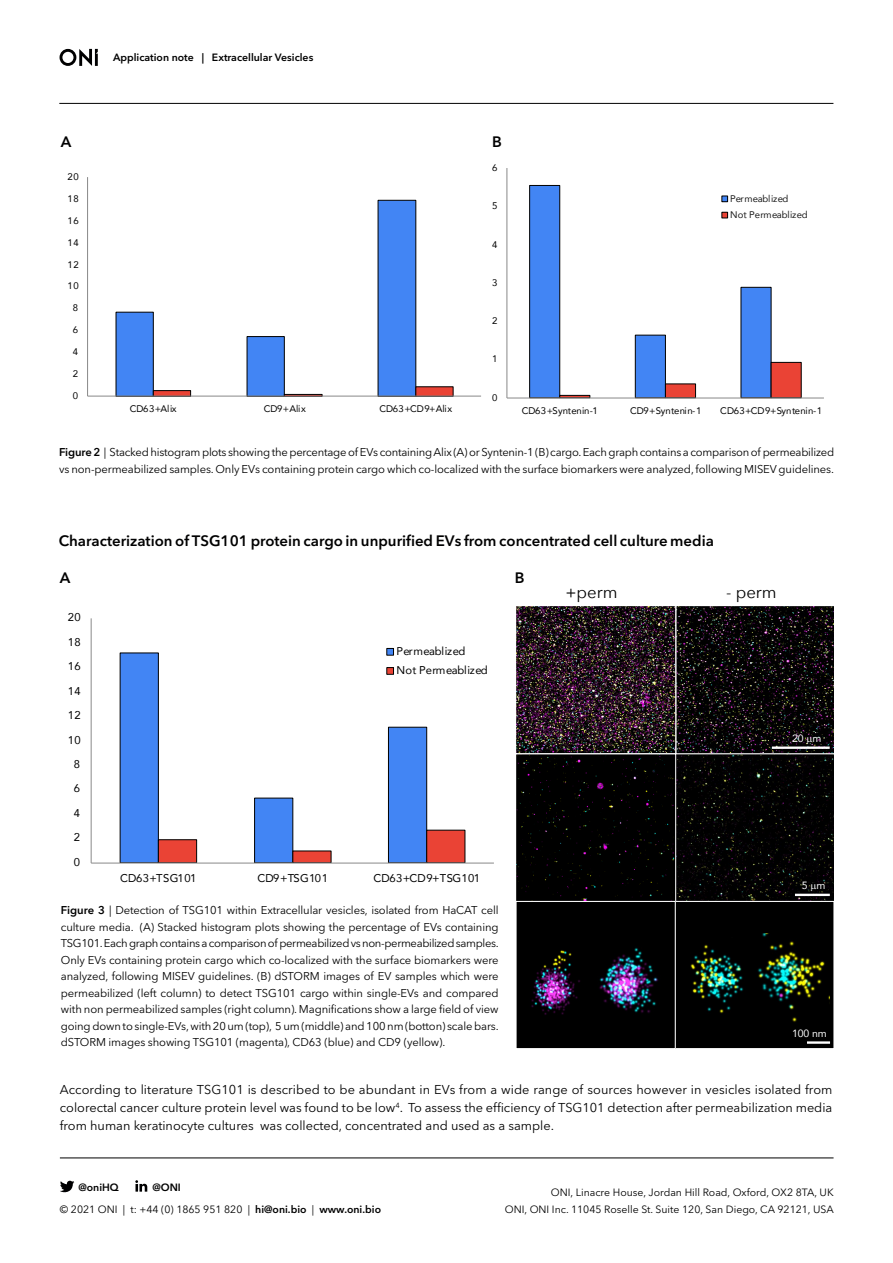
<style>
.page{position:relative;width:893px;height:1263px;background:#fff}
.page>*{position:absolute;margin:0;border:0;box-sizing:border-box;transform-origin:0 0}
.t1{font:16.8px "Avenir Next";color:#000}
.body{font:600 15px "Avenir Next LT Pro";color:#000001}
.body-2{font:12.75px/18px "Avenir Next LT Pro";color:#000001;text-align:justify}
.t2{font:11.25px/16.5px "Avenir Next LT Pro";letter-spacing:-.01em;color:#000001}
.t3{font:11.25px/19.2px "Avenir";letter-spacing:.005em;color:#000}
.t4{font:10.5px/21.8px "Avenir Next LT Pro";color:#000001}
.t5{font:600 10.5px "Avenir Next LT Pro";color:#000001}
.t6{font:10.5px "Avenir";letter-spacing:-.005em;color:#fff}
.t7{font:9.6px "Avenir";letter-spacing:-.005em;color:#000}
.t8{font:9.6px/16.2px "Avenir";color:#1a1a1a}
.s1{font-weight:600}
</style>
<div class="page">
<hr style="left:59px;top:103px;width:774px;height:1px;background:#000001">
<hr style="left:60px;top:1157px;width:773px;height:1px;background:#000001">
<svg style="left:60px;top:1181px;width:14px;height:12px"></svg>
<svg style="left:135px;top:1180px;width:12px;height:11px"></svg>
<svg style="left:60px;top:49px;width:38px;height:17px"></svg>
<svg style="left:529px;top:185px;width:243px;height:213px"></svg>
<svg style="left:559px;top:362px;width:243px;height:36px"></svg>
<hr style="left:507px;top:168px;width:1px;height:230px;background:#898989">
<hr style="left:507px;top:398px;width:317px;height:1px;background:#898989">
<div style="left:721px;top:196px;width:7px;height:6px;border:1px solid #000"></div>
<div style="left:721px;top:212px;width:7px;height:6px;border:1px solid #000"></div>
<svg style="left:115px;top:200px;width:302px;height:196px"></svg>
<svg style="left:153px;top:386px;width:301px;height:10px"></svg>
<hr style="left:87px;top:177px;width:1px;height:219px;background:#898989">
<hr style="left:88px;top:396px;width:393px;height:1px;background:#898989">
<svg style="left:119px;top:652px;width:309px;height:211px"></svg>
<svg style="left:158px;top:829px;width:308px;height:34px"></svg>
<hr style="left:91px;top:618px;width:1px;height:245px;background:#898989">
<hr style="left:91px;top:863px;width:403px;height:1px;background:#898989">
<div style="left:387px;top:648px;width:6px;height:7px;background:#4285f4"></div>
<div style="left:386px;top:648px;width:8px;height:8px;border:1px solid #000"></div>
<div style="left:387px;top:667px;width:6px;height:7px;background:#ea4335"></div>
<div style="left:386px;top:667px;width:8px;height:8px;border:1px solid #000"></div>
<img style="left:517px;top:607px;width:157px;height:293px">
<div style="left:515px;top:753px;width:161px;height:149px;border:1px solid #fff"></div>
<div style="left:515px;top:605px;width:161px;height:149px;border:1px solid #fff"></div>
<div style="left:516px;top:901px;width:159px;height:147px;background:#000"></div>
<div style="left:516px;top:901px;width:160px;height:148px;border:1px solid #fff"></div>
<img style="left:531px;top:950px;width:49px;height:65px">
<img style="left:599px;top:948px;width:59px;height:65px">
<svg style="left:674px;top:605px;width:159px;height:444px;background:#0e100e"></svg>
<p class="t5" style="left:113px;top:51px;width:202px">Application note | Extracellular Vesicles</p>
<p class="body" style="left:61px;top:133px;width:12px">A</p>
<p class="body" style="left:492px;top:133px;width:11px">B</p>
<p class="t7" style="left:68px;top:169px;width:13px">20</p>
<p class="t7" style="left:68px;top:191px;width:13px">18</p>
<p class="t7" style="left:68px;top:213px;width:13px">16</p>
<p class="t7" style="left:68px;top:235px;width:13px">14</p>
<p class="t7" style="left:68px;top:257px;width:13px">12</p>
<p class="t7" style="left:68px;top:278px;width:13px">10</p>
<p class="t7" style="left:73px;top:300px;width:7px">8</p>
<p class="t7" style="left:73px;top:322px;width:7px">6</p>
<p class="t7" style="left:73px;top:344px;width:7px">4</p>
<p class="t7" style="left:73px;top:366px;width:7px">2</p>
<p class="t7" style="left:73px;top:388px;width:7px">0</p>
<p class="t7" style="left:130px;top:401px;width:48px">CD63+Alix</p>
<p class="t7" style="left:264px;top:401px;width:44px">CD9+Alix</p>
<p class="t7" style="left:379px;top:401px;width:74px">CD63+CD9+Alix</p>
<p class="t7" style="left:492px;top:160px;width:7px">6</p>
<p class="t7" style="left:492px;top:198px;width:7px">5</p>
<p class="t7" style="left:492px;top:237px;width:7px">4</p>
<p class="t7" style="left:492px;top:275px;width:7px">3</p>
<p class="t7" style="left:492px;top:313px;width:7px">2</p>
<p class="t7" style="left:492px;top:351px;width:7px">1</p>
<p class="t7" style="left:492px;top:390px;width:7px">0</p>
<p class="t8" style="left:730px;top:190px;width:79px">Permeablized<br>Not Permeablized</p>
<p class="t7" style="left:522px;top:403px;width:78px">CD63+Syntenin-1</p>
<p class="t7" style="left:630px;top:403px;width:73px">CD9+Syntenin-1</p>
<p class="t7" style="left:720px;top:403px;width:103px">CD63+CD9+Syntenin-1</p>
<p class="t2" style="left:59px;top:444px;width:777px"><span class="s1">Figure 2</span> | Stacked histogram plots showing the percentage of EVs containing Alix (A) or Syntenin-1 (B) cargo. Each graph contains a comparison of permeabilized vs non-permeabilized samples. Only EVs containing protein cargo which co-localized with the surface biomarkers were analyzed, following MISEV guidelines.</p>
<p class="body" style="left:59px;top:532px;width:657px">Characterization of TSG101 protein cargo in unpurified EVs from concentrated cell culture media</p>
<p class="body" style="left:60px;top:568px;width:12px">A</p>
<p class="body" style="left:515px;top:568px;width:11px">B</p>
<p class="t3" style="left:68px;top:608px;width:15px">20</p>
<p class="t3" style="left:68px;top:632px;width:15px">18</p>
<p class="t3" style="left:68px;top:656px;width:15px">16</p>
<p class="t3" style="left:68px;top:681px;width:15px">14</p>
<p class="t3" style="left:68px;top:705px;width:15px">12</p>
<p class="t3" style="left:68px;top:730px;width:15px">10</p>
<p class="t3" style="left:74px;top:754px;width:8px">8</p>
<p class="t3" style="left:74px;top:779px;width:8px">6</p>
<p class="t3" style="left:74px;top:803px;width:8px">4</p>
<p class="t3" style="left:74px;top:827px;width:8px">2</p>
<p class="t3" style="left:74px;top:852px;width:8px">0</p>
<p class="t3" style="left:397px;top:641px;width:93px">Permeablized<br>Not Permeablized</p>
<p class="t3" style="left:120px;top:868px;width:78px">CD63+TSG101</p>
<p class="t3" style="left:258px;top:868px;width:72px">CD9+TSG101</p>
<p class="t3" style="left:374px;top:868px;width:108px">CD63+CD9+TSG101</p>
<p class="t2" style="left:61px;top:902px;width:439px;text-align:justify"><span class="s1">Figure 3</span> | Detection of TSG101 within Extracellular vesicles, isolated from HaCAT cell culture media. (A) Stacked histogram plots showing the percentage of EVs containing TSG101. Each graph contains a comparison of permeabilized vs non-permeabilized samples.<br>Only EVs containing protein cargo which co-localized with the surface biomarkers were analyzed, following MISEV guidelines. (B) dSTORM images of EV samples which were permeabilized (left column) to detect TSG101 cargo within single-EVs and compared with non permeabilized samples (right column). Magnifications show a large field of view going down to single-EVs, with 20 um (top), 5 um (middle) and 100 nm (botton) scale bars. dSTORM images showing TSG101 (magenta), CD63 (blue) and CD9 (yellow).</p>
<p class="t1" style="left:565px;top:578px;width:54px">+perm</p>
<p class="t1" style="left:726px;top:578px;width:52px">- perm</p>
<p class="t6" style="left:792px;top:730px;width:31px">20 m</p>
<p class="t6" style="left:802px;top:877px;width:25px">5 m</p>
<p class="t6" style="left:792px;top:1025px;width:36px">100 nm</p>
<p class="body-2" style="left:60px;top:1081px;width:774px">According to literature TSG101 is described to be abundant in EVs from a wide range of sources however in vesicles isolated from colorectal cancer culture protein level was found to be low<sup>4</sup>. To assess the efficiency of TSG101 detection after permeabilization media from human keratinocyte cultures was collected, concentrated and used as a sample.</p>
<p class="t4" style="left:60px;top:1176px;width:323px;text-indent:92px"><span class="s1">@ONI<br></span>© 2021 ONI | t: +44 (0) 1865 951 820 | <span class="s1">hi@oni.bio</span> | <span class="s1">www.oni.bio</span></p>
<p class="t5" style="left:78px;top:1181px;width:42px">@oniHQ</p>
<p class="t4" style="left:505px;top:1184px;width:330px;line-height:16.5px;text-align:right">ONI, Linacre House, Jordan Hill Road, Oxford, OX2 8TA, UK<br>ONI, ONI Inc. 11045 Roselle St. Suite 120, San Diego, CA 92121, USA</p>
</div>
